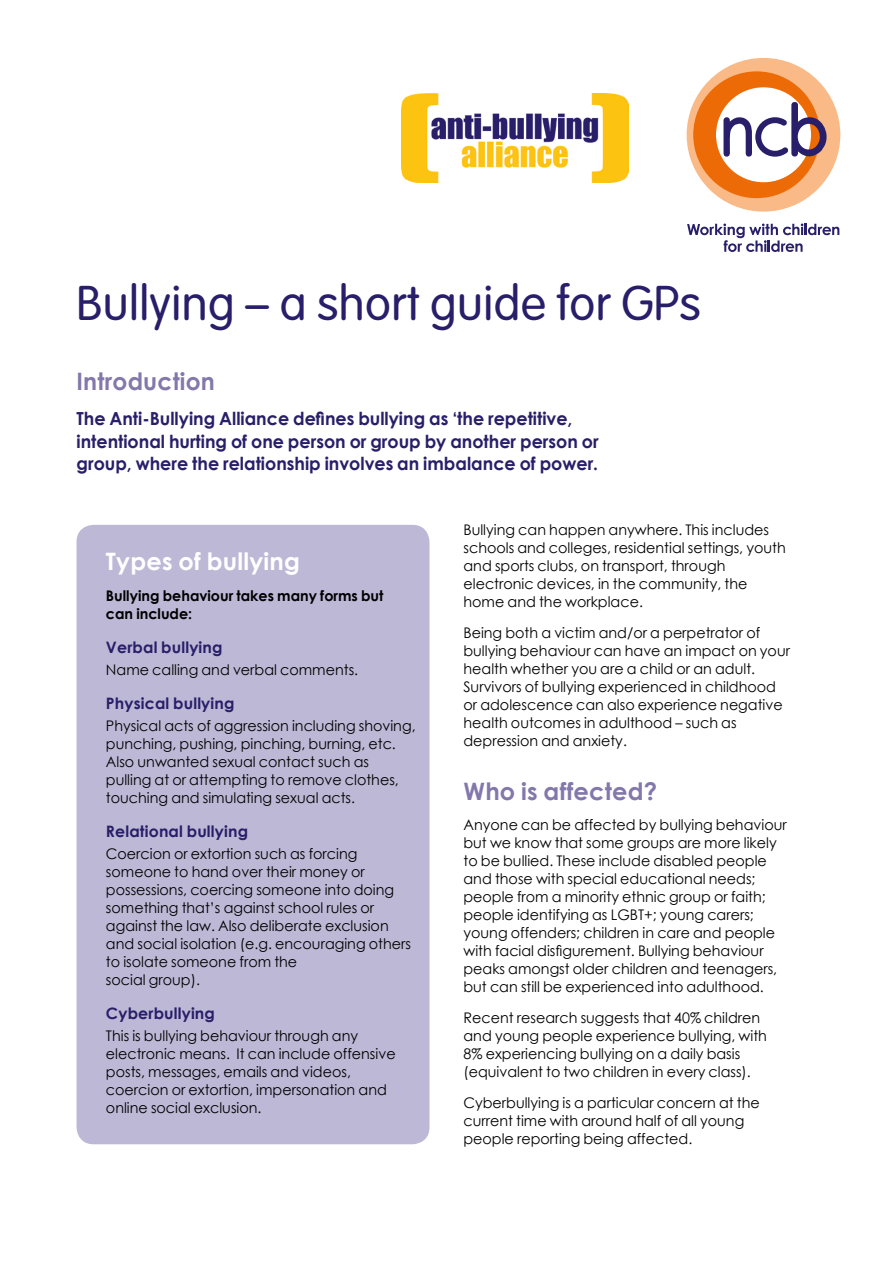
<style>
.page{position:relative;width:893px;height:1263px;background:#fff}
.page>*{position:absolute;margin:0;border:0;box-sizing:border-box;transform-origin:0 0}
.t1{font:300 48px "VAG Rounded";letter-spacing:.01em;color:#281e69}
.t2{font:700 24px "Century Gothic";letter-spacing:.01em;color:#8378ab}
.t3{font:700 24px "Century Gothic";letter-spacing:.01em;color:#fff}
.t4{font:700 18px/22.5px "Century Gothic";color:#281e69}
.t5{font:700 15.75px "Century Gothic";letter-spacing:.01em;color:#281e69}
.t6{font:14.7px/18px "Century Gothic";color:#000}
.t7{font:700 14.7px/18px "Century Gothic";color:#000}
</style>
<div class="page">
<svg style="left:687px;top:224px;width:152px;height:28px"></svg>
<svg style="left:687px;top:58px;width:153px;height:154px"></svg>
<img style="left:401px;top:94px;width:228px;height:89px">
<div style="left:77px;top:525px;width:352px;height:619px;background:#bdb8d6;border-radius:17px"></div>
<h1 class="t1" style="left:77px;top:276px;width:626px">Bullying – a short guide for GPs</h1>
<h2 class="t2" style="left:77px;top:363px;width:140px">Introduction</h2>
<p class="t4" style="left:77px;top:407px;width:524px">The Anti-Bullying Alliance defines bullying as ‘the repetitive, intentional hurting of one person or group by another person or group, where the relationship involves an imbalance of power.</p>
<h2 class="t3" style="left:106px;top:543px;width:196px">Types of bullying</h2>
<p class="t7" style="left:106px;top:586px;width:279px">Bullying behaviour takes many forms but can include:</p>
<p class="t5" style="left:106px;top:635px;width:118px">Verbal bullying</p>
<p class="t6" style="left:106px;top:660px;width:254px">Name calling and verbal comments.</p>
<p class="t5" style="left:106px;top:691px;width:130px">Physical bullying</p>
<p class="t6" style="left:106px;top:716px;width:311px">Physical acts of aggression including shoving, punching, pushing, pinching, burning, etc.<br>Also unwanted sexual contact such as pulling at or attempting to remove clothes, touching and simulating sexual acts.</p>
<p class="t5" style="left:106px;top:819px;width:144px">Relational bullying</p>
<p class="t6" style="left:106px;top:844px;width:307px">Coercion or extortion such as forcing someone to hand over their money or possessions, coercing someone into doing something that’s against school rules or against the law. Also deliberate exclusion and social isolation (e.g. encouraging others to isolate someone from the<br>social group).</p>
<p class="t5" style="left:106px;top:1001px;width:110px">Cyberbullying</p>
<p class="t6" style="left:106px;top:1026px;width:291px">This is bullying behaviour through any electronic means. It can include offensive posts, messages, emails and videos, coercion or extortion, impersonation and online social exclusion.</p>
<p class="t6" style="left:463px;top:520px;width:324px">Bullying can happen anywhere. This includes schools and colleges, residential settings, youth and sports clubs, on transport, through electronic devices, in the community, the home and the workplace.</p>
<p class="t6" style="left:463px;top:623px;width:328px">Being both a victim and/or a perpetrator of bullying behaviour can have an impact on your health whether you are a child or an adult.<br>Survivors of bullying experienced in childhood or adolescence can also experience negative health outcomes in adulthood – such as depression and anxiety.</p>
<h2 class="t2" style="left:463px;top:773px;width:195px">Who is affected?</h2>
<p class="t6" style="left:463px;top:816px;width:325px">Anyone can be affected by bullying behaviour but we know that some groups are more likely to be bullied. These include disabled people and those with special educational needs; people from a minority ethnic group or faith; people identifying as LGBT+; young carers; young offenders; children in care and people with facial disfigurement. Bullying behaviour peaks amongst older children and teenagers, but can still be experienced into adulthood.</p>
<p class="t6" style="left:463px;top:1008px;width:305px">Recent research suggests that 40% children and young people experience bullying, with 8% experiencing bullying on a daily basis (equivalent to two children in every class).</p>
<p class="t6" style="left:463px;top:1093px;width:298px">Cyberbullying is a particular concern at the current time with around half of all young people reporting being affected.</p>
</div>
